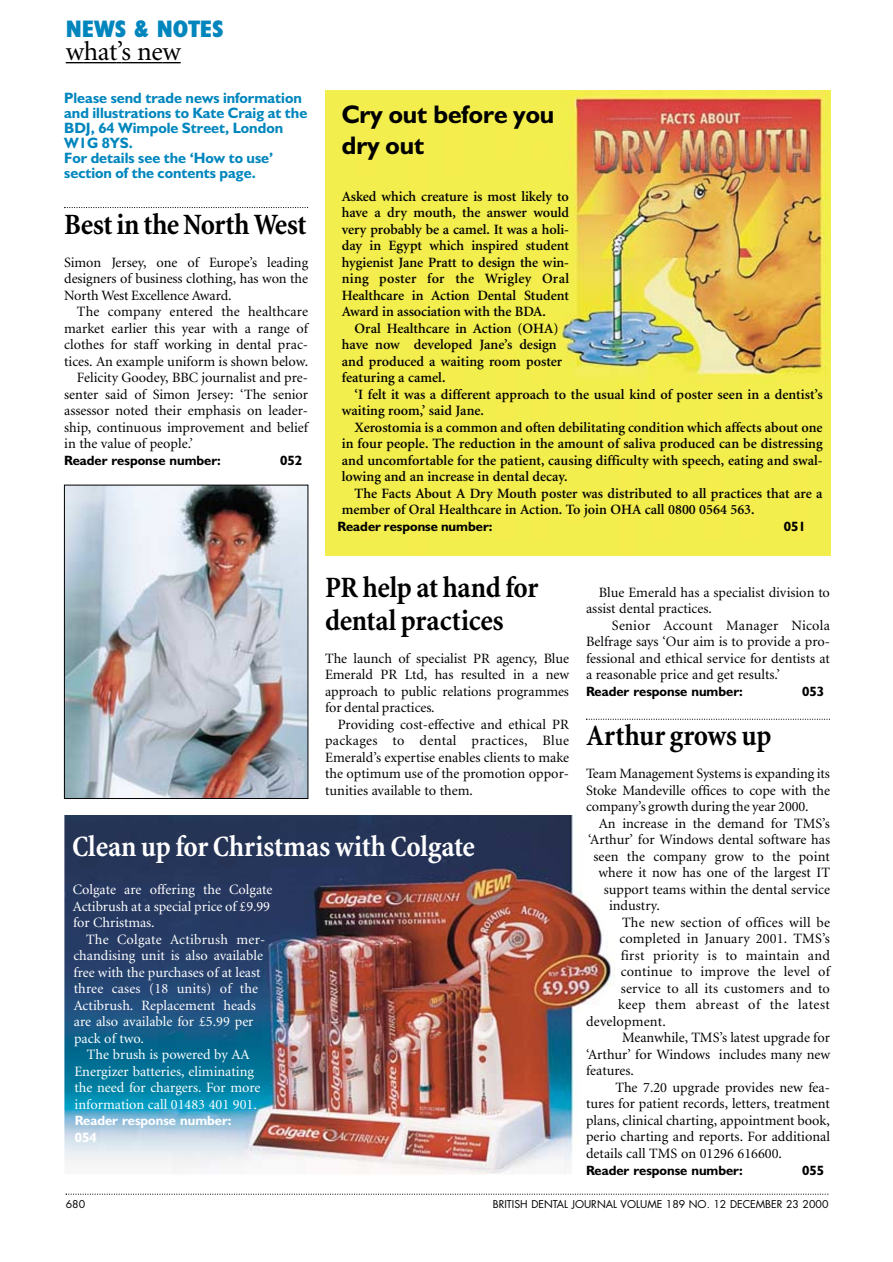
<style>
.page{position:relative;width:893px;height:1262px;background:#fff}
.page>*{position:absolute;margin:0;border:0;box-sizing:border-box;transform-origin:0 0}
.t1{font:700 condensed 30px/33px "Minion";letter-spacing:-.015em;color:#000}
.t2{font:700 condensed 30px "Minion";letter-spacing:-.005em;color:#fff}
.t3{font:27px "Minion";letter-spacing:-.015em;color:#000}
.t4{font:700 25.5px/31.5px "Humanist 521 BT";color:#000}
.t5{font:700 condensed 24px "Humanist 521 BT Xtra";color:#0086bd}
.t6{font:700 15px/15px "Humanist 521 BT";color:#0086bd}
.t7{font:14.25px/16.5px "Minion";color:#000;text-align:justify}
.t8{font:600 14.25px/16.5px "Minion";color:#000}
.t9{font:14.25px/16.5px "Minion";color:#fff}
.t10{font:14.25px "Minion";letter-spacing:.035em;color:#000}
.t11{font:700 13.5px "Humanist 521 BT";color:#000}
.t12{font:700 13.5px/16.5px "Humanist 521 BT";color:#fff}
.t13{font:10.5px "Futura";color:#000}
</style>
<div class="page">
<img style="left:325px;top:91px;width:505px;height:464px">
<svg style="left:66px;top:62px;width:18px;height:1px"></svg>
<hr style="left:84px;top:62px;width:33px;height:1px;background:#000">
<hr style="left:121px;top:62px;width:41px;height:1px;background:#000">
<svg style="left:162px;top:62px;width:19px;height:1px"></svg>
<svg style="left:64px;top:207px;width:244px;height:1px"></svg>
<img style="left:66px;top:487px;width:240px;height:309px">
<div style="left:64px;top:485px;width:244px;height:313px;border:1px solid #000"></div>
<svg style="left:66px;top:1193px;width:762px;height:1px"></svg>
<svg style="left:586px;top:718px;width:244px;height:2px"></svg>
<img style="left:64px;top:815px;width:549px;height:359px">
<h3 class="t5" style="left:66px;top:21px;width:159px">NEWS &amp; NOTES</h3>
<h2 class="t3" style="left:66px;top:41px;width:116px">what’s new</h2>
<p class="t6" style="left:64px;top:92px;width:245px">Please send trade news information and illustrations to Kate Craig at the<br>BDJ, 64 Wimpole Street, London<br>W1G 8YS.<br>For details see the ‘How to use’ section of the contents page.</p>
<h1 class="t1" style="left:64px;top:210px;width:244px">Best in the North West</h1>
<p class="t7" style="left:64px;top:255px;width:245px">Simon Jersey, one of Europe’s leading designers of business clothing, has won the North West Excellence Award.</p>
<p class="t7" style="left:77px;top:304px;width:233px">The company entered the healthcare</p>
<p class="t7" style="left:64px;top:321px;width:245px">market earlier this year with a range of</p>
<p class="t7" style="left:64px;top:337px;width:245px">clothes for staff working in dental prac-</p>
<p class="t7" style="left:64px;top:354px;width:245px">tices. An example uniform is shown below.</p>
<p class="t7" style="left:77px;top:370px;width:232px">Felicity Goodey, BBC journalist and pre-</p>
<p class="t7" style="left:64px;top:387px;width:245px">senter said of Simon Jersey: ‘The senior</p>
<p class="t7" style="left:64px;top:403px;width:245px">assessor noted their emphasis on leader-</p>
<p class="t7" style="left:64px;top:420px;width:245px">ship, continuous improvement and belief</p>
<p class="t7" style="left:64px;top:436px;width:130px">in the value of people.’</p>
<p class="t11" style="left:64px;top:455px;width:158px">Reader response number:</p>
<p class="t11" style="left:280px;top:455px;width:24px">052</p>
<h3 class="t4" style="left:342px;top:101px;width:214px">Cry out before you dry out</h3>
<p class="t8" style="left:342px;top:189px;width:229px;text-align:justify">Asked which creature is most likely to have a dry mouth, the answer would very probably be a camel. It was a holi&shy;day in Egypt which inspired student hygienist Jane Pratt to design the win&shy;ning poster for the Wrigley Oral Healthcare in Action Dental Student Award in association with the BDA.</p>
<p class="t8" style="left:342px;top:321px;width:222px;text-indent:13px">Oral Healthcare in Action (OHA) have now developed Jane’s design and produced a waiting room poster featuring a camel.</p>
<p class="t8" style="left:342px;top:387px;width:482px;text-indent:13px">‘I felt it was a different approach to the usual kind of poster seen in a dentist’s waiting room,’ said Jane.</p>
<p class="t8" style="left:342px;top:420px;width:482px;text-align:justify;text-indent:13px">Xerostomia is a common and often debilitating condition which affects about one in four people. The reduction in the amount of saliva produced can be distressing and uncomfortable for the patient, causing difficulty with speech, eating and swal&shy;lowing and an increase in dental decay.</p>
<p class="t8" style="left:342px;top:486px;width:482px;text-indent:13px">The Facts About A Dry Mouth poster was distributed to all practices that are a member of Oral Healthcare in Action. To join OHA call 0800 0564 563.</p>
<p class="t11" style="left:337px;top:521px;width:156px">Reader response number:</p>
<p class="t11" style="left:783px;top:521px;width:24px">051</p>
<h1 class="t1" style="left:325px;top:573px;width:215px">PR help at hand for dental practices</h1>
<p class="t7" style="left:325px;top:651px;width:245px">The launch of specialist PR agency, Blue Emerald PR Ltd, has resulted in a new approach to public relations programmes for dental practices.</p>
<p class="t7" style="left:325px;top:717px;width:245px;text-indent:13px">Providing cost-effective and ethical PR packages to dental practices, Blue Emerald’s expertise enables clients to make the optimum use of the promotion oppor&shy;tunities available to them.</p>
<h1 class="t2" style="left:72px;top:834px;width:404px">Clean up for Christmas with Colgate</h1>
<p class="t9" style="left:73px;top:882px;width:201px">Colgate are offering the Colgate<br>Actibrush at a special price of £9.99 for Christmas.</p>
<p class="t9" style="left:73px;top:932px;width:193px;text-indent:13px">The Colgate Actibrush mer&shy;chandising unit is also available free with the purchases of at least three cases (18 units) of the<br>Actibrush. Replacement heads are also available for £5.99 per pack of two.</p>
<p class="t9" style="left:74px;top:1047px;width:188px;text-align:center">The brush is powered by AA<br>Energizer batteries, eliminating the need for chargers. For more information call 01483 401 901.</p>
<p class="t12" style="left:75px;top:1114px;width:158px">Reader response number:<br>054</p>
<p class="t7" style="left:586px;top:585px;width:245px;text-indent:13px">Blue Emerald has a specialist division to assist dental practices.</p>
<p class="t7" style="left:586px;top:618px;width:245px;text-indent:26px">Senior Account Manager Nicola Belfrage says ‘Our aim is to provide a pro&shy;fessional and ethical service for dentists at a reasonable price and get results.’</p>
<p class="t11" style="left:586px;top:686px;width:158px">Reader response number:</p>
<p class="t11" style="left:802px;top:686px;width:24px">053</p>
<h1 class="t1" style="left:586px;top:722px;width:187px">Arthur grows up</h1>
<p class="t7" style="left:586px;top:766px;width:245px">Team Management Systems is expanding its Stoke Mandeville offices to cope with the company’s growth during the year 2000.</p>
<p class="t7" style="left:599px;top:816px;width:233px">An increase in the demand for TMS’s</p>
<p class="t7" style="left:588px;top:832px;width:243px">‘Arthur’ for Windows dental software has</p>
<p class="t7" style="left:593px;top:849px;width:238px">seen the company grow to the point</p>
<p class="t7" style="left:598px;top:865px;width:233px">where it now has one of the largest IT</p>
<p class="t7" style="left:603px;top:882px;width:228px">support teams within the dental service</p>
<p class="t7" style="left:609px;top:898px;width:52px">industry.</p>
<p class="t7" style="left:622px;top:915px;width:209px">The new section of offices will be</p>
<p class="t7" style="left:619px;top:931px;width:212px">completed in January 2001. TMS’s</p>
<p class="t7" style="left:620px;top:948px;width:211px">first priority is to maintain and</p>
<p class="t7" style="left:620px;top:964px;width:211px">continue to improve the level of</p>
<p class="t7" style="left:620px;top:981px;width:211px">service to all its customers and to</p>
<p class="t10" style="left:618px;top:999px;width:213px">keep them abreast of the latest</p>
<p class="t7" style="left:586px;top:1014px;width:81px">development.</p>
<p class="t7" style="left:622px;top:1030px;width:209px">Meanwhile, TMS’s latest upgrade for</p>
<p class="t7" style="left:586px;top:1047px;width:245px">‘Arthur’ for Windows includes many new</p>
<p class="t7" style="left:586px;top:1063px;width:49px">features.</p>
<p class="t7" style="left:615px;top:1080px;width:216px">The 7.20 upgrade provides new fea-</p>
<p class="t7" style="left:586px;top:1096px;width:245px">tures for patient records, letters, treatment</p>
<p class="t7" style="left:586px;top:1113px;width:245px">plans, clinical charting, appointment book,</p>
<p class="t7" style="left:586px;top:1129px;width:245px">perio charting and reports. For additional</p>
<p class="t7" style="left:586px;top:1146px;width:197px">details call TMS on 01296 616600.</p>
<p class="t11" style="left:586px;top:1165px;width:158px">Reader response number:</p>
<p class="t11" style="left:802px;top:1165px;width:24px">055</p>
<p class="t13" style="left:66px;top:1198px;width:21px">680</p>
<p class="t13" style="left:493px;top:1198px;width:337px">BRITISH DENTAL JOURNAL VOLUME 189 NO. 12 DECEMBER 23 2000</p>
</div>
